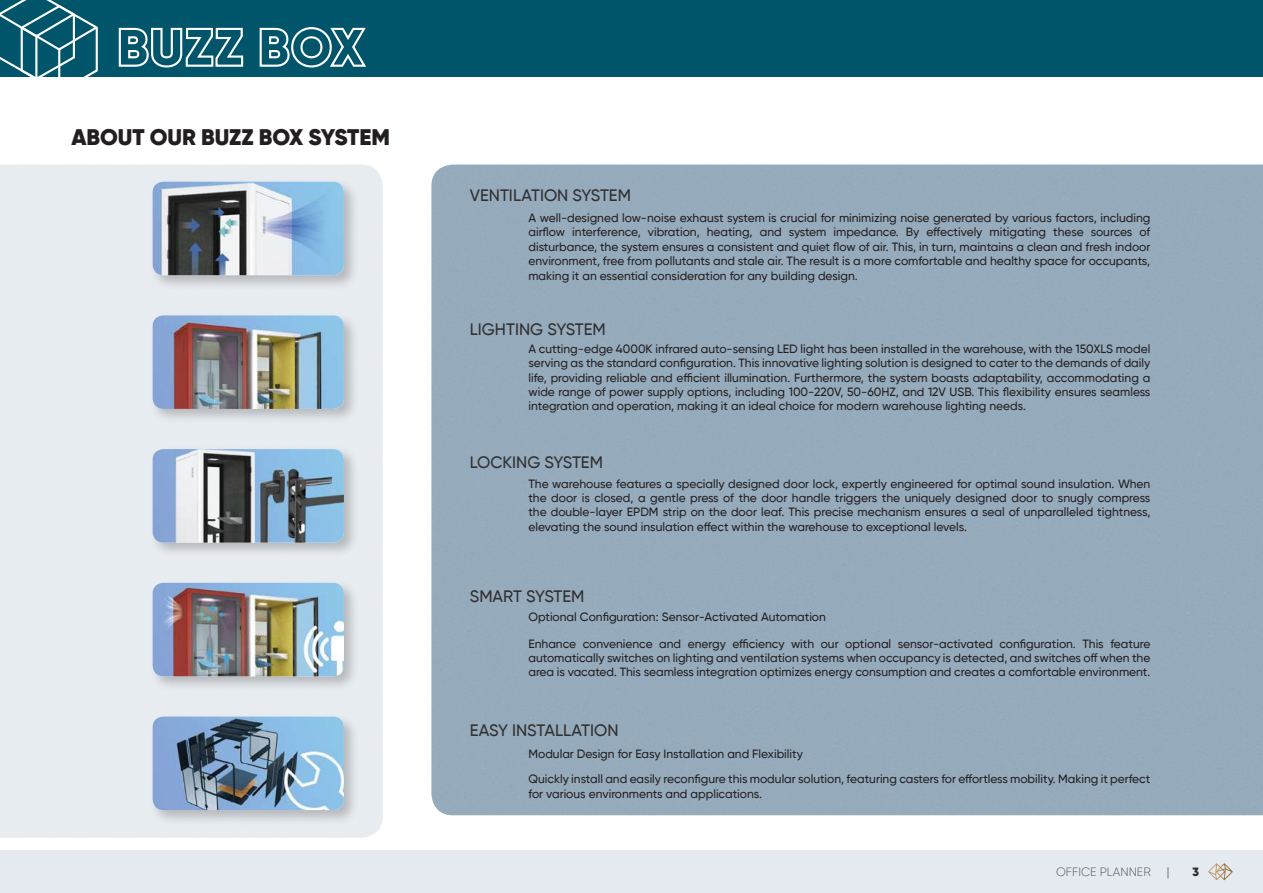
<style>
.page{position:relative;width:1263px;height:893px;background:#fff}
.page>*{position:absolute;margin:0;border:0;box-sizing:border-box;transform-origin:0 0}
.t1{font:900 22.5px "Gilroy";color:#231f20}
.t2{font:500 16.5px "Gilroy";color:#312f30}
.t3{font:500 12px/14.4px "Gilroy";color:#231f20;text-align:justify}
.t4{font:300 12px "Gilroy";color:#57585a}
.t5{font:300 12px "Gilroy";color:#312f30}
.t6{font:900 12px "Gilroy";color:#312f30}
</style>
<div class="page">
<div style="left:0;top:850px;width:1263px;height:43px;background:#e4eaef"></div>
<svg style="left:1208px;top:863px;width:25px;height:17px"></svg>
<div style="left:0;top:165px;width:383px;height:673px;background:#e8ecf0"></div>
<div style="left:431px;top:165px;width:832px;height:650px;background:#95abbc"></div>
<div style="left:0;top:0;width:1263px;height:77px;background:#00556a"></div>
<svg style="left:0;top:0;width:98px;height:77px"></svg>
<svg style="left:118px;top:27px;width:126px;height:41px"></svg>
<svg style="left:259px;top:27px;width:107px;height:41px"></svg>
<div style="left:150px;top:179px;width:209px;height:111px;background:#231f20;opacity:.25"></div>
<img style="left:153px;top:182px;width:191px;height:93px">
<div style="left:150px;top:312px;width:209px;height:112px;background:#231f20;opacity:.25"></div>
<img style="left:153px;top:315px;width:191px;height:94px">
<div style="left:150px;top:446px;width:209px;height:112px;background:#231f20;opacity:.25"></div>
<img style="left:153px;top:449px;width:191px;height:94px">
<div style="left:150px;top:580px;width:209px;height:112px;background:#231f20;opacity:.25"></div>
<img style="left:153px;top:583px;width:191px;height:93px">
<div style="left:150px;top:713px;width:209px;height:112px;background:#231f20;opacity:.25"></div>
<img style="left:153px;top:716px;width:191px;height:94px">
<h1 class="t1" style="left:71px;top:123px;width:320px">ABOUT OUR BUZZ BOX SYSTEM</h1>
<h2 class="t2" style="left:470px;top:185px;width:163px">VENTILATION SYSTEM</h2>
<p class="t3" style="left:528px;top:210px;width:623px">A well-designed low-noise exhaust system is crucial for minimizing noise generated by various factors, including airflow interference, vibration, heating, and system impedance. By effectively mitigating these sources of disturbance, the system ensures a consistent and quiet flow of air. This, in turn, maintains a clean and fresh indoor environment, free from pollutants and stale air. The result is a more comfortable and healthy space for occupants, making it an essential consideration for any building design.</p>
<h2 class="t2" style="left:470px;top:319px;width:137px">LIGHTING SYSTEM</h2>
<p class="t3" style="left:528px;top:341px;width:623px">A cutting-edge 4000K infrared auto-sensing LED light has been installed in the warehouse, with the 150XLS model serving as the standard configuration. This innovative lighting solution is designed to cater to the demands of daily life, providing reliable and efficient illumination. Furthermore, the system boasts adaptability, accommodating a wide range of power supply options, including 100-220V, 50-60HZ, and 12V USB. This flexibility ensures seamless integration and operation, making it an ideal choice for modern warehouse lighting needs.</p>
<h2 class="t2" style="left:470px;top:452px;width:135px">LOCKING SYSTEM</h2>
<p class="t3" style="left:528px;top:476px;width:623px">The warehouse features a specially designed door lock, expertly engineered for optimal sound insulation. When the door is closed, a gentle press of the door handle triggers the uniquely designed door to snugly compress the double-layer EPDM strip on the door leaf. This precise mechanism ensures a seal of unparalleled tightness, elevating the sound insulation effect within the warehouse to exceptional levels.</p>
<h2 class="t2" style="left:470px;top:586px;width:116px">SMART SYSTEM</h2>
<p class="t3" style="left:528px;top:609px;width:299px">Optional Configuration: Sensor-Activated Automation</p>
<p class="t3" style="left:528px;top:636px;width:623px">Enhance convenience and energy efficiency with our optional sensor-activated configuration. This feature automatically switches on lighting and ventilation systems when occupancy is detected, and switches off when the area is vacated. This seamless integration optimizes energy consumption and creates a comfortable environment.</p>
<h2 class="t2" style="left:470px;top:720px;width:150px">EASY INSTALLATION</h2>
<p class="t3" style="left:528px;top:746px;width:276px">Modular Design for Easy Installation and Flexibility</p>
<p class="t3" style="left:528px;top:772px;width:623px">Quickly install and easily reconfigure this modular solution, featuring casters for effortless mobility. Making it perfect for various environments and applications.</p>
<p class="t4" style="left:1056px;top:864px;width:96px">OFFICE PLANNER</p>
<p class="t5" style="left:1167px;top:864px;width:4px">|</p>
<p class="t6" style="left:1192px;top:864px;width:8px">3</p>
</div>
